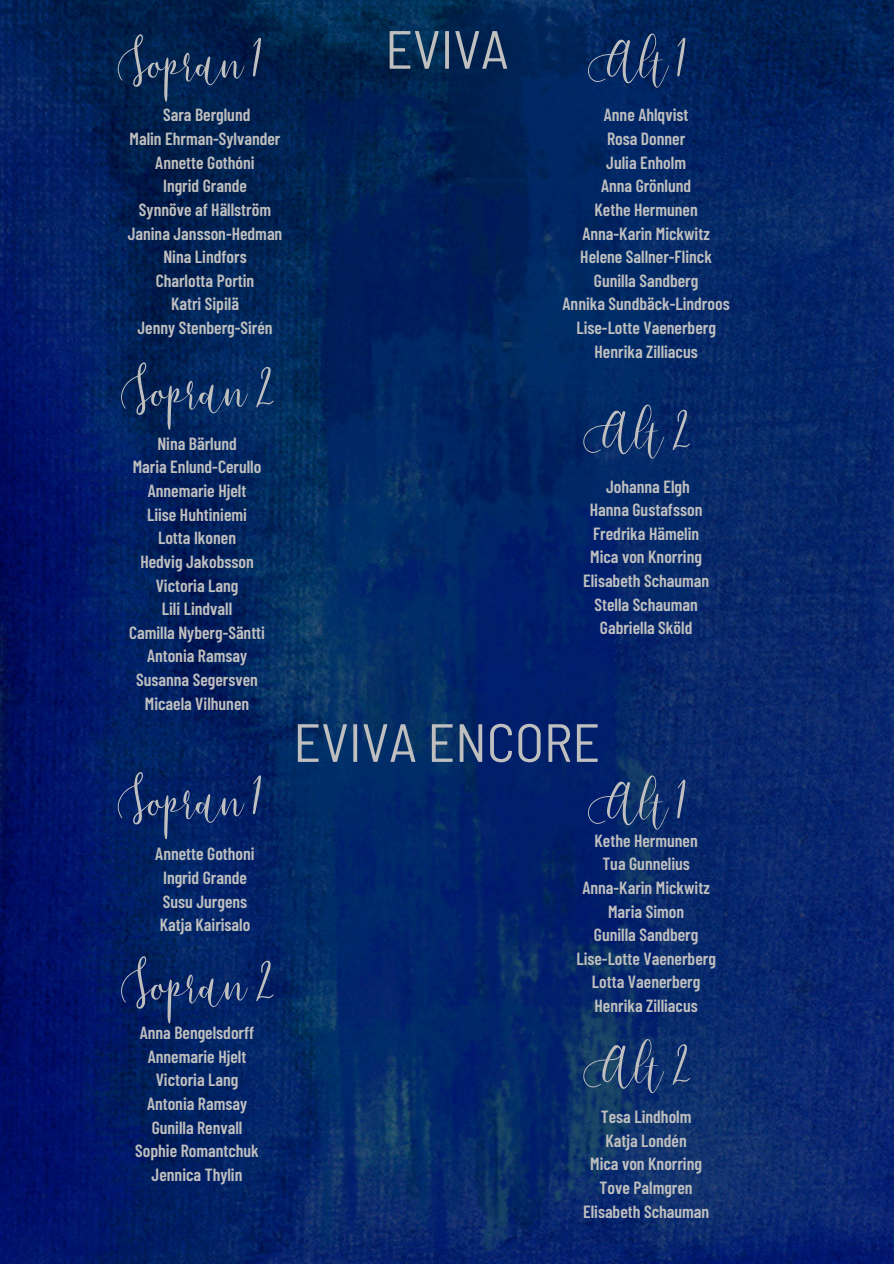
<style>
.page{position:relative;width:894px;height:1264px;background:#fff}
.page>*{position:absolute;margin:0;border:0;box-sizing:border-box;transform-origin:0 0}
.t1{font:semi-condensed 53.85px "Barlow";color:#bfbfbf}
.t2{font:51.45px "Bouncy Castle SS02";color:#bfbfbf}
.t3{font:600 17.55px "Barlow Condensed";color:#bfbfbf}
</style>
<div class="page">
<img style="left:0;top:0;width:893px;height:1263px">
<h1 class="t2" style="left:130px;top:12px;width:134px">Sopran 1</h1>
<p class="t3" style="left:163px;top:104px;width:89px">Sara Berglund</p>
<p class="t3" style="left:129px;top:127px;width:152px">Malin Ehrman-Sylvander</p>
<p class="t3" style="left:155px;top:151px;width:101px">Annette Gothóni</p>
<p class="t3" style="left:163px;top:175px;width:85px">Ingrid Grande</p>
<p class="t3" style="left:139px;top:198px;width:134px">Synnöve af Hällström</p>
<p class="t3" style="left:128px;top:222px;width:156px">Janina Jansson-Hedman</p>
<p class="t3" style="left:163px;top:246px;width:85px">Nina Lindfors</p>
<p class="t3" style="left:156px;top:269px;width:100px">Charlotta Portin</p>
<p class="t3" style="left:171px;top:293px;width:69px">Katri Sipilä</p>
<p class="t3" style="left:137px;top:316px;width:137px">Jenny Stenberg-Sirén</p>
<h2 class="t2" style="left:134px;top:340px;width:144px">Sopran 2</h2>
<p class="t3" style="left:157px;top:432px;width:81px">Nina Bärlund</p>
<p class="t3" style="left:133px;top:456px;width:130px">Maria Enlund-Cerullo</p>
<p class="t3" style="left:148px;top:479px;width:100px">Annemarie Hjelt</p>
<p class="t3" style="left:147px;top:503px;width:101px">Liise Huhtiniemi</p>
<p class="t3" style="left:158px;top:526px;width:80px">Lotta Ikonen</p>
<p class="t3" style="left:140px;top:550px;width:115px">Hedvig Jakobsson</p>
<p class="t3" style="left:156px;top:574px;width:84px">Victoria Lang</p>
<p class="t3" style="left:162px;top:597px;width:72px">Lili Lindvall</p>
<p class="t3" style="left:129px;top:621px;width:137px">Camilla Nyberg-Säntti</p>
<p class="t3" style="left:147px;top:645px;width:102px">Antonia Ramsay</p>
<h2 class="t3" style="left:136px;top:668px;width:123px">Susanna Segersven</h2>
<h2 class="t3" style="left:145px;top:692px;width:106px">Micaela Vilhunen</h2>
<p class="t2" style="left:130px;top:749px;width:134px">Sopran 1</p>
<p class="t3" style="left:155px;top:842px;width:101px">Annette Gothoni</p>
<p class="t3" style="left:163px;top:866px;width:85px">Ingrid Grande</p>
<p class="t3" style="left:163px;top:890px;width:86px">Susu Jurgens</p>
<p class="t3" style="left:160px;top:913px;width:92px">Katja Kairisalo</p>
<h1 class="t2" style="left:134px;top:933px;width:144px">Sopran 2</h1>
<h2 class="t3" style="left:140px;top:1021px;width:116px">Anna Bengelsdorff</h2>
<p class="t3" style="left:148px;top:1045px;width:100px">Annemarie Hjelt</p>
<p class="t3" style="left:156px;top:1068px;width:84px">Victoria Lang</p>
<p class="t3" style="left:147px;top:1092px;width:102px">Antonia Ramsay</p>
<p class="t3" style="left:152px;top:1115px;width:92px">Gunilla Renvall</p>
<p class="t3" style="left:135px;top:1139px;width:125px">Sophie Romantchuk</p>
<p class="t3" style="left:152px;top:1163px;width:92px">Jennica Thylin</p>
<p class="t1" style="left:385px;top:15px;width:125px">EVIVA</p>
<h2 class="t2" style="left:604px;top:12px;width:85px">Alt 1</h2>
<p class="t3" style="left:603px;top:104px;width:86px">Anne Ahlqvist</p>
<p class="t3" style="left:607px;top:127px;width:80px">Rosa Donner</p>
<p class="t3" style="left:606px;top:151px;width:81px">Julia Enholm</p>
<p class="t3" style="left:601px;top:175px;width:92px">Anna Grönlund</p>
<p class="t3" style="left:594px;top:198px;width:105px">Kethe Hermunen</p>
<p class="t3" style="left:582px;top:222px;width:129px">Anna-Karin Mickwitz</p>
<p class="t3" style="left:580px;top:246px;width:133px">Helene Sallner-Flinck</p>
<p class="t3" style="left:593px;top:269px;width:106px">Gunilla Sandberg</p>
<p class="t3" style="left:562px;top:293px;width:168px">Annika Sundbäck-Lindroos</p>
<p class="t3" style="left:576px;top:316px;width:141px">Lise-Lotte Vaenerberg</p>
<p class="t3" style="left:594px;top:340px;width:105px">Henrika Zilliacus</p>
<p class="t2" style="left:599px;top:383px;width:94px">Alt 2</p>
<p class="t3" style="left:605px;top:475px;width:85px">Johanna Elgh</p>
<p class="t3" style="left:589px;top:498px;width:114px">Hanna Gustafsson</p>
<p class="t3" style="left:593px;top:522px;width:108px">Fredrika Hämelin</p>
<p class="t3" style="left:590px;top:546px;width:113px">Mica von Knorring</p>
<p class="t3" style="left:583px;top:569px;width:128px">Elisabeth Schauman</p>
<p class="t3" style="left:594px;top:593px;width:105px">Stella Schauman</p>
<p class="t3" style="left:599px;top:617px;width:94px">Gabriella Sköld</p>
<p class="t1" style="left:293px;top:708px;width:308px">EVIVA ENCORE</p>
<h2 class="t2" style="left:604px;top:753px;width:85px">Alt 1</h2>
<p class="t3" style="left:594px;top:829px;width:105px">Kethe Hermunen</p>
<p class="t3" style="left:602px;top:852px;width:89px">Tua Gunnelius</p>
<p class="t3" style="left:582px;top:876px;width:129px">Anna-Karin Mickwitz</p>
<p class="t3" style="left:608px;top:900px;width:77px">Maria Simon</p>
<p class="t3" style="left:593px;top:923px;width:106px">Gunilla Sandberg</p>
<p class="t3" style="left:576px;top:947px;width:141px">Lise-Lotte Vaenerberg</p>
<p class="t3" style="left:591px;top:970px;width:110px">Lotta Vaenerberg</p>
<p class="t3" style="left:594px;top:994px;width:105px">Henrika Zilliacus</p>
<h2 class="t2" style="left:599px;top:1017px;width:94px">Alt 2</h2>
<p class="t3" style="left:600px;top:1105px;width:92px">Tesa Lindholm</p>
<h2 class="t3" style="left:605px;top:1129px;width:83px">Katja Londén</h2>
<p class="t3" style="left:590px;top:1152px;width:113px">Mica von Knorring</p>
<p class="t3" style="left:599px;top:1176px;width:94px">Tove Palmgren</p>
<p class="t3" style="left:583px;top:1199px;width:128px">Elisabeth Schauman</p>
</div>
